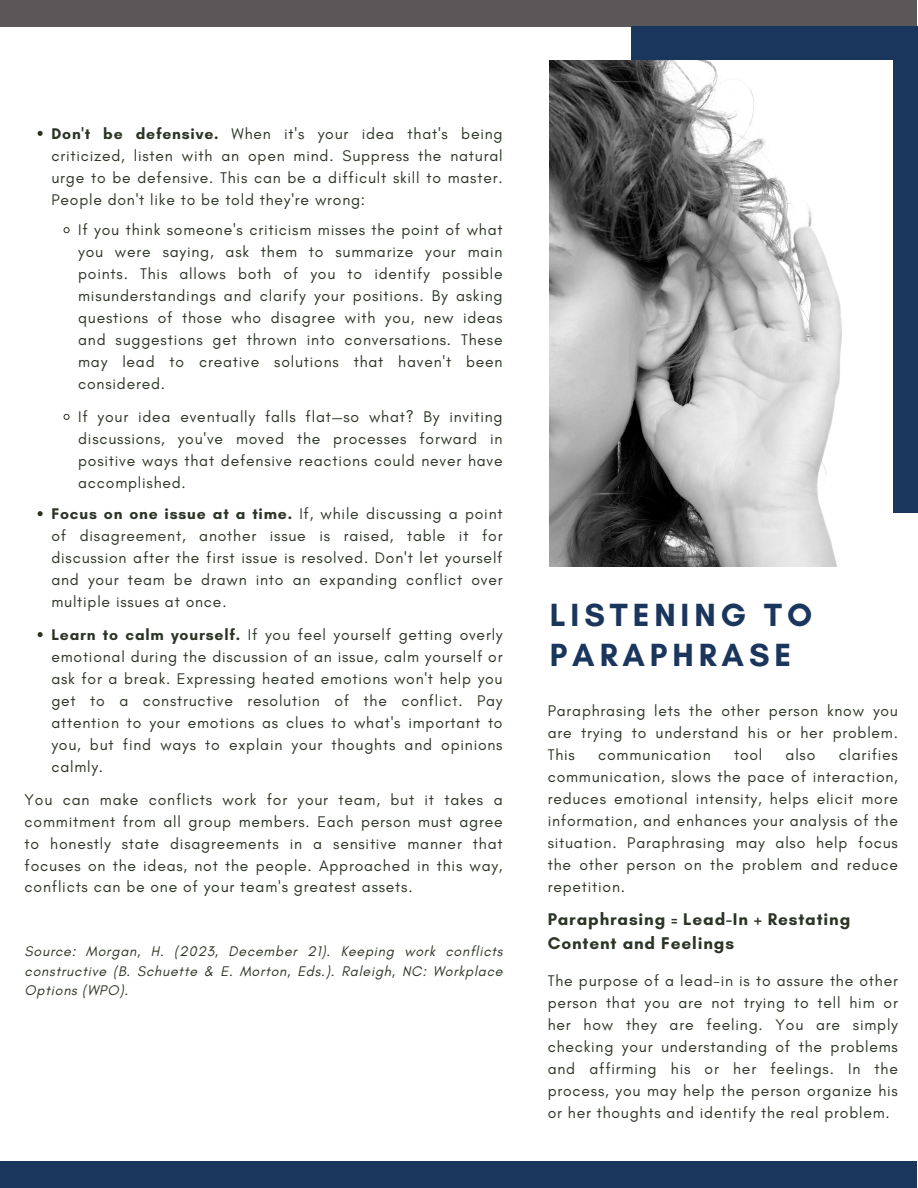
<style>
.page{position:relative;width:918px;height:1188px;background:#fff}
.page>*{position:absolute;margin:0;border:0;box-sizing:border-box;transform-origin:0 0}
.t1{font:700 32.7px/40.5px "Glacial Indifference";letter-spacing:.15em;color:#1b365d}
.t2{font:700 17.25px/24px "Glacial Indifference";letter-spacing:.05em;color:#2b3425}
.t3{font:15.75px/21.9px "Glacial Indifference";letter-spacing:.05em;color:#2b3425;text-align:justify}
.t4{font:italic 14.25px/19.6px "Glacial Indifference";letter-spacing:.05em;color:#2b3425;text-align:justify}
.s1{font-weight:700}
</style>
<div class="page">
<div style="left:0;top:0;width:917px;height:27px;background:#5b5758"></div>
<div style="left:0;top:1162px;width:916px;height:26px;background:#1b365d"></div>
<svg style="left:38px;top:131px;width:5px;height:5px"></svg>
<svg style="left:63px;top:227px;width:7px;height:6px"></svg>
<svg style="left:63px;top:414px;width:7px;height:6px"></svg>
<svg style="left:38px;top:511px;width:5px;height:5px"></svg>
<svg style="left:38px;top:632px;width:5px;height:5px"></svg>
<div style="left:631px;top:26px;width:287px;height:486px;background:#1b365d"></div>
<img style="left:550px;top:61px;width:343px;height:505px">
<p class="t3" style="left:51px;top:122px;width:453px"><span class="s1">Don't be defensive.</span> When it's your idea that's being criticized, listen with an open mind. Suppress the natural urge to be defensive. This can be a difficult skill to master.<br>People don't like to be told they're wrong:</p>
<p class="t3" style="left:78px;top:219px;width:426px">If you think someone's criticism misses the point of what you were saying, ask them to summarize your main points. This allows both of you to identify possible misunderstandings and clarify your positions. By asking questions of those who disagree with you, new ideas and suggestions get thrown into conversations. These may lead to creative solutions that haven't been considered.</p>
<p class="t3" style="left:78px;top:406px;width:426px">If your idea eventually falls flat—so what? By inviting discussions, you've moved the processes forward in positive ways that defensive reactions could never have accomplished.</p>
<p class="t3" style="left:51px;top:503px;width:453px"><span class="s1">Focus on one issue at a time.</span> If, while discussing a point of disagreement, another issue is raised, table it for discussion after the first issue is resolved. Don't let yourself and your team be drawn into an expanding conflict over multiple issues at once.</p>
<p class="t3" style="left:51px;top:623px;width:453px"><span class="s1">Learn to calm yourself.</span> If you feel yourself getting overly emotional during the discussion of an issue, calm yourself or ask for a break. Expressing heated emotions won't help you get to a constructive resolution of the conflict. Pay attention to your emotions as clues to what's important to you, but find ways to explain your thoughts and opinions calmly.</p>
<p class="t3" style="left:25px;top:788px;width:480px">You can make conflicts work for your team, but it takes a commitment from all group members. Each person must agree to honestly state disagreements in a sensitive manner that focuses on the ideas, not the people. Approached in this way, conflicts can be one of your team's greatest assets.</p>
<p class="t4" style="left:25px;top:941px;width:480px">Source: Morgan, H. (2023, December 21). Keeping work conflicts constructive (B. Schuette &amp; E. Morton, Eds.). Raleigh, NC: Workplace Options (WPO).</p>
<p class="t1" style="left:550px;top:594px;width:264px">LISTENING TO<br>PARAPHRASE</p>
<p class="t3" style="left:548px;top:699px;width:352px">Paraphrasing lets the other person know you are trying to understand his or her problem.<br>This</p>
<p class="t3" style="left:548px;top:743px;width:352px;text-indent:291px">clarifies communication, slows the pace of interaction, reduces emotional intensity, helps elicit more information, and enhances your analysis of the situation. Paraphrasing may also help focus the other person on the problem and reduce repetition.</p>
<p class="t2" style="left:548px;top:907px;width:304px">Paraphrasing = Lead-In + Restating<br>Content and Feelings</p>
<p class="t3" style="left:548px;top:969px;width:352px">The purpose of a lead-in is to assure the other person that you are not trying to tell him or her how they are feeling. You are simply checking your understanding of the problems and affirming his or her feelings. In the process, you may help the person organize his or her thoughts and identify the real problem.</p>
<p class="t3" style="left:598px;top:743px;width:114px">communication</p>
<p class="t3" style="left:734px;top:743px;width:30px">tool</p>
<p class="t3" style="left:786px;top:743px;width:31px">also</p>
</div>
